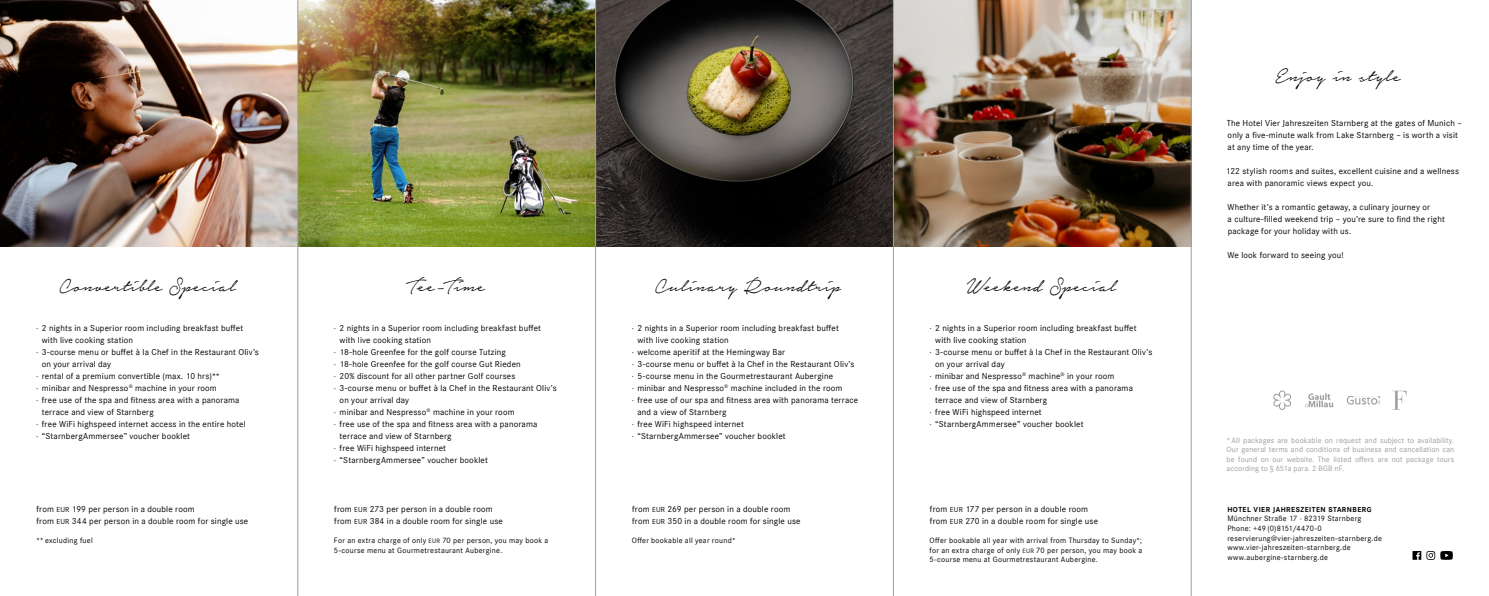
<style>
.page{position:relative;width:1489px;height:596px;background:#fff}
.page>*{position:absolute;margin:0;border:0;box-sizing:border-box;transform-origin:0 0}
.t1{font:25px "Notera";color:#000}
.t2{font:9px/12.1px "Corporate S";letter-spacing:.02em;color:#000}
.t3{font:8px/9.6px "Corporate S";letter-spacing:.035em;color:#000}
.t4{font:8px/9.5px "Corporate S";letter-spacing:.01em;color:#9c9d9d;text-align:justify}
.t5{font:700 7.5px "Corporate S";letter-spacing:.06em;color:#000}
.s1{font-weight:300}
.s2{font-size:7.5px}
.s3{font-size:6.5px}
</style>
<div class="page">
<img style="left:0;top:0;width:1190px;height:246px">
<svg style="left:1392px;top:390px;width:14px;height:19px"></svg>
<svg style="left:1346px;top:395px;width:34px;height:9px"></svg>
<svg style="left:1304px;top:393px;width:28px;height:14px"></svg>
<svg style="left:1273px;top:390px;width:18px;height:20px"></svg>
<svg style="left:1440px;top:551px;width:12px;height:8px"></svg>
<svg style="left:1412px;top:551px;width:22px;height:8px"></svg>
<hr style="left:1190px;top:0;width:1px;height:595px;background:#9c9d9d">
<hr style="left:297px;top:0;width:1px;height:595px;background:#9c9d9d">
<hr style="left:595px;top:0;width:1px;height:595px;background:#9c9d9d">
<hr style="left:893px;top:0;width:1px;height:595px;background:#9c9d9d">
<h1 class="t1" style="left:60px;top:272px;width:177px">Convertible Special</h1>
<h1 class="t1" style="left:406px;top:272px;width:81px">Tee-Time</h1>
<h1 class="t1" style="left:655px;top:272px;width:187px">Culinary Roundtrip</h1>
<h1 class="t1" style="left:966px;top:272px;width:151px">Weekend Special</h1>
<p class="t2" style="left:36px;top:321px;width:208px"><span class="s1">·</span> 2 nights in a Superior room including breakfast buffet</p>
<p class="t2" style="left:42px;top:333px;width:93px">with live cooking station</p>
<p class="t2" style="left:36px;top:345px;width:224px"><span class="s1">·</span> 3-course menu or buffet à la Chef in the Restaurant Oliv’s</p>
<p class="t2" style="left:42px;top:357px;width:71px">on your arrival day</p>
<p class="t2" style="left:36px;top:369px;width:185px"><span class="s1">·</span> rental of a premium convertible (max. 10 hrs)**</p>
<p class="t2" style="left:36px;top:381px;width:182px"><span class="s1">·</span> minibar and Nespresso<sup>®</sup> machine in your room</p>
<p class="t2" style="left:36px;top:393px;width:205px"><span class="s1">·</span> free use of the spa and fitness area with a panorama</p>
<p class="t2" style="left:42px;top:405px;width:113px">terrace and view of Starnberg</p>
<p class="t2" style="left:36px;top:417px;width:211px"><span class="s1">·</span> free WiFi highspeed internet access in the entire hotel</p>
<p class="t2" style="left:36px;top:429px;width:155px"><span class="s1">·</span> “StarnbergAmmersee” voucher booklet</p>
<p class="t2" style="left:36px;top:502px;width:213px">from <span class="s2">EUR</span> 199 per person in a double room<br>from <span class="s2">EUR</span> 344 per person in a double room for single use</p>
<p class="t3" style="left:36px;top:535px;width:58px">** excluding fuel</p>
<p class="t2" style="left:334px;top:321px;width:208px"><span class="s1">·</span> 2 nights in a Superior room including breakfast buffet</p>
<p class="t2" style="left:339px;top:333px;width:93px">with live cooking station</p>
<p class="t2" style="left:334px;top:345px;width:173px"><span class="s1">·</span> 18-hole Greenfee for the golf course Tutzing</p>
<p class="t2" style="left:334px;top:357px;width:188px"><span class="s1">·</span> 18-hole Greenfee for the golf course Gut Rieden</p>
<p class="t2" style="left:334px;top:369px;width:183px"><span class="s1">·</span> 20% discount for all other partner Golf courses</p>
<p class="t2" style="left:334px;top:381px;width:224px"><span class="s1">·</span> 3-course menu or buffet à la Chef in the Restaurant Oliv’s</p>
<p class="t2" style="left:339px;top:393px;width:71px">on your arrival day</p>
<p class="t2" style="left:334px;top:405px;width:182px"><span class="s1">·</span> minibar and Nespresso<sup>®</sup> machine in your room</p>
<p class="t2" style="left:334px;top:417px;width:205px"><span class="s1">·</span> free use of the spa and fitness area with a panorama</p>
<p class="t2" style="left:339px;top:429px;width:113px">terrace and view of Starnberg</p>
<p class="t2" style="left:334px;top:441px;width:114px"><span class="s1">·</span> free WiFi highspeed internet</p>
<p class="t2" style="left:334px;top:453px;width:155px"><span class="s1">·</span> “StarnbergAmmersee” voucher booklet</p>
<p class="t2" style="left:334px;top:502px;width:170px">from <span class="s2">EUR</span> 273 per person in a double room from <span class="s2">EUR</span> 384 in a double room for single use</p>
<p class="t3" style="left:334px;top:535px;width:216px">For an extra charge of only <span class="s3">EUR</span> 70 per person, you may book a<br>5-course menu at Gourmetrestaurant Aubergine.</p>
<p class="t2" style="left:631px;top:321px;width:208px"><span class="s1">·</span> 2 nights in a Superior room including breakfast buffet</p>
<p class="t2" style="left:637px;top:333px;width:93px">with live cooking station</p>
<p class="t2" style="left:631px;top:345px;width:155px"><span class="s1">·</span> welcome aperitif at the Hemingway Bar</p>
<p class="t2" style="left:631px;top:357px;width:224px"><span class="s1">·</span> 3-course menu or buffet à la Chef in the Restaurant Oliv’s</p>
<p class="t2" style="left:631px;top:369px;width:203px"><span class="s1">·</span> 5-course menu in the Gourmetrestaurant Aubergine</p>
<p class="t2" style="left:631px;top:381px;width:212px"><span class="s1">·</span> minibar and Nespresso<sup>®</sup> machine included in the room</p>
<p class="t2" style="left:631px;top:393px;width:228px"><span class="s1">·</span> free use of our spa and fitness area with panorama terrace</p>
<p class="t2" style="left:637px;top:405px;width:91px">and a view of Starnberg</p>
<p class="t2" style="left:631px;top:417px;width:114px"><span class="s1">·</span> free WiFi highspeed internet</p>
<p class="t2" style="left:631px;top:429px;width:155px"><span class="s1">·</span> “StarnbergAmmersee” voucher booklet</p>
<p class="t2" style="left:632px;top:502px;width:170px">from <span class="s2">EUR</span> 269 per person in a double room from <span class="s2">EUR</span> 350 in a double room for single use</p>
<p class="t3" style="left:631px;top:535px;width:106px">Offer bookable all year round*</p>
<p class="t2" style="left:929px;top:321px;width:208px"><span class="s1">·</span> 2 nights in a Superior room including breakfast buffet</p>
<p class="t2" style="left:935px;top:333px;width:93px">with live cooking station</p>
<p class="t2" style="left:929px;top:345px;width:224px"><span class="s1">·</span> 3-course menu or buffet à la Chef in the Restaurant Oliv’s</p>
<p class="t2" style="left:935px;top:357px;width:71px">on your arrival day</p>
<p class="t2" style="left:929px;top:369px;width:186px"><span class="s1">·</span> minibar and Nespresso<sup>®</sup> machine<sup>®</sup> in your room</p>
<p class="t2" style="left:929px;top:381px;width:205px"><span class="s1">·</span> free use of the spa and fitness area with a panorama</p>
<p class="t2" style="left:935px;top:393px;width:113px">terrace and view of Starnberg</p>
<p class="t2" style="left:929px;top:405px;width:114px"><span class="s1">·</span> free WiFi highspeed internet</p>
<p class="t2" style="left:929px;top:417px;width:155px"><span class="s1">·</span> “StarnbergAmmersee” voucher booklet</p>
<p class="t2" style="left:929px;top:502px;width:170px">from <span class="s2">EUR</span> 177 per person in a double room from <span class="s2">EUR</span> 270 in a double room for single use</p>
<p class="t3" style="left:929px;top:535px;width:214px;text-align:justify">Offer bookable all year with arrival from Thursday to Sunday*; for an extra charge of only <span class="s3">EUR</span> 70 per person, you may book a 5-course menu at Gourmetrestaurant Aubergine.</p>
<h1 class="t1" style="left:1275px;top:63px;width:127px">Enjoy in style</h1>
<p class="t2" style="left:1226px;top:116px;width:237px">The Hotel Vier Jahreszeiten Starnberg at the gates of Munich – only a five-minute walk from Lake Starnberg – is worth a visit at any time of the year.</p>
<p class="t2" style="left:1225px;top:164px;width:234px">122 stylish rooms and suites, excellent cuisine and a wellness area with panoramic views expect you.</p>
<p class="t2" style="left:1227px;top:200px;width:219px">Whether it’s a romantic getaway, a culinary journey or<br>a -culture-filled weekend trip – you’re sure to find the right package for your holiday with us.</p>
<p class="t2" style="left:1227px;top:249px;width:118px">We look forward to seeing you!</p>
<p class="t4" style="left:1226px;top:434px;width:229px">*All packages are bookable on request and subject to availability.<br>Our general terms and conditions of business and cancellation can be found on our website. The listed offers are not package tours according to § 651a para. 2 BGB nF.</p>
<p class="t5" style="left:1227px;top:503px;width:146px">HOTEL VIER JAHRESZEITEN STARNBERG</p>
<p class="t3" style="left:1227px;top:513px;width:156px">Münchner Straße 17 · 82319 Starnberg Phone: +49 (0)8151/4470-0 reservierung@vier-jahreszeiten-starnberg.de www.vier-jahreszeiten-starnberg.de www.aubergine-starnberg.de</p>
</div>
